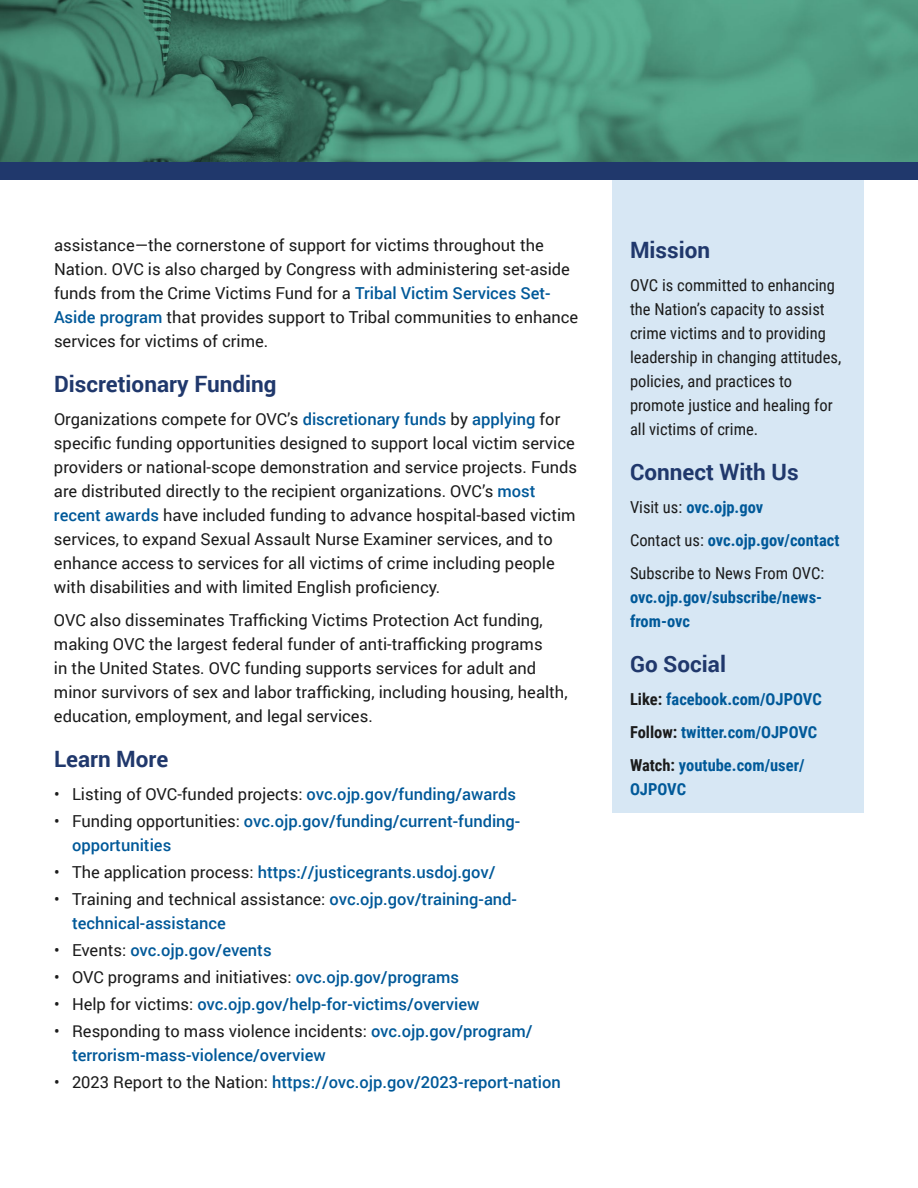
<style>
.page{position:relative;width:918px;height:1188px;background:#fff}
.page>*{position:absolute;margin:0;border:0;box-sizing:border-box;transform-origin:0 0}
.t1{font:700 22.5px "Roboto";color:#20386c}
.body{font:16.5px/24px "Roboto";color:#1b1b1b}
.t2{font:500 16.5px/24px "Roboto";color:#005999}
.sidebar_body{font:700 16.5px/24px "Roboto Condensed";color:#005999;text-align:justify}
.sidebar_body-2{font:16.5px/24px "Roboto Condensed";color:#1b1b1b}
.s1{font-weight:500;color:#005999}
.s2{font-weight:400;color:#1b1b1b}
.s3{color:#1b1b1b}
</style>
<div class="page">
<div style="left:612px;top:180px;width:252px;height:633px;background:#d7e7f4"></div>
<div style="left:0;top:162px;width:918px;height:18px;background:#20386c"></div>
<img style="left:0;top:0;width:918px;height:162px">
<p class="body" style="left:54px;top:233px;width:526px">assistance—the cornerstone of support for victims throughout the Nation. OVC is also charged by Congress with administering set-aside funds from the Crime Victims Fund for a <span class="s1">Tribal Victim Services Set-Aside program</span> that provides support to Tribal communities to enhance services for victims of crime.</p>
<h2 class="t1" style="left:54px;top:368px;width:224px">Discretionary Funding</h2>
<p class="body" style="left:54px;top:407px;width:525px">Organizations compete for OVC’s <span class="s1">discretionary funds</span> by <span class="s1">applying</span> for specific funding opportunities designed to support local victim service providers or national-scope demonstration and service projects. Funds are distributed directly to the recipient organizations. OVC’s <span class="s1">most recent awards</span> have included funding to advance hospital-based victim services, to expand Sexual Assault Nurse Examiner services, and to enhance access to services for all victims of crime including people with disabilities and with limited English proficiency.</p>
<p class="body" style="left:54px;top:608px;width:515px">OVC also disseminates Trafficking Victims Protection Act funding, making OVC the largest federal funder of anti-trafficking programs<br>in the United States. OVC funding supports services for adult and minor survivors of sex and labor trafficking, including housing, health, education, employment, and legal services.</p>
<h2 class="t1" style="left:54px;top:743px;width:116px">Learn More</h2>
<p class="body" style="left:54px;top:782px;width:464px">• Listing of OVC-funded projects: <span class="s1">ovc.ojp.gov/funding/awards</span></p>
<p class="t2" style="left:72px;top:809px;width:450px;text-indent:-18px"><span class="s2">• Funding opportunities:</span> ovc.ojp.gov/funding/current-funding&shy;opportunities</p>
<p class="t2" style="left:54px;top:860px;width:443px"><span class="s2">• The application process:</span> https://justicegrants.usdoj.gov/</p>
<p class="t2" style="left:72px;top:887px;width:447px;text-indent:-18px"><span class="s2">• Training and technical assistance:</span> ovc.ojp.gov/training-and&shy;technical-assistance</p>
<p class="t2" style="left:54px;top:938px;width:219px"><span class="s2">• Events:</span> ovc.ojp.gov/events</p>
<p class="body" style="left:54px;top:965px;width:407px">• OVC programs and initiatives: <span class="s1">ovc.ojp.gov/programs</span></p>
<p class="t2" style="left:54px;top:992px;width:427px"><span class="s2">• Help for victims:</span> ovc.ojp.gov/help-for-victims/overview</p>
<p class="t2" style="left:72px;top:1019px;width:462px;text-indent:-18px"><span class="s2">• Responding to mass violence incidents:</span> ovc.ojp.gov/program/ terrorism-mass-violence/overview</p>
<p class="t2" style="left:54px;top:1070px;width:508px"><span class="s2">• 2023 Report to the Nation:</span> https://ovc.ojp.gov/2023-report-nation</p>
<h2 class="t1" style="left:630px;top:234px;width:82px">Mission</h2>
<p class="sidebar_body-2" style="left:630px;top:272px;width:213px">OVC is committed to enhancing the Nation’s capacity to assist crime victims and to providing leadership in changing attitudes, policies, and practices to promote justice and healing for all victims of crime.</p>
<h2 class="t1" style="left:630px;top:456px;width:170px">Connect With Us</h2>
<p class="sidebar_body" style="left:630px;top:494px;width:135px"><span class="s2">Visit us:</span> ovc.ojp.gov</p>
<p class="sidebar_body" style="left:630px;top:527px;width:211px"><span class="s2">Contact us:</span> ovc.ojp.gov/contact</p>
<p class="sidebar_body" style="left:630px;top:560px;width:196px"><span class="s2">Subscribe to News From OVC: </span>ovc.ojp.gov/subscribe/news&shy;from-ovc</p>
<h2 class="t1" style="left:630px;top:648px;width:98px">Go Social</h2>
<p class="sidebar_body" style="left:630px;top:686px;width:193px"><span class="s3">Like:</span> facebook.com/OJPOVC</p>
<p class="sidebar_body" style="left:630px;top:719px;width:189px"><span class="s3">Follow:</span> twitter.com/OJPOVC</p>
<p class="sidebar_body" style="left:630px;top:752px;width:176px"><span class="s3">Watch:</span> youtube.com/user/<br>OJPOVC</p>
</div>
